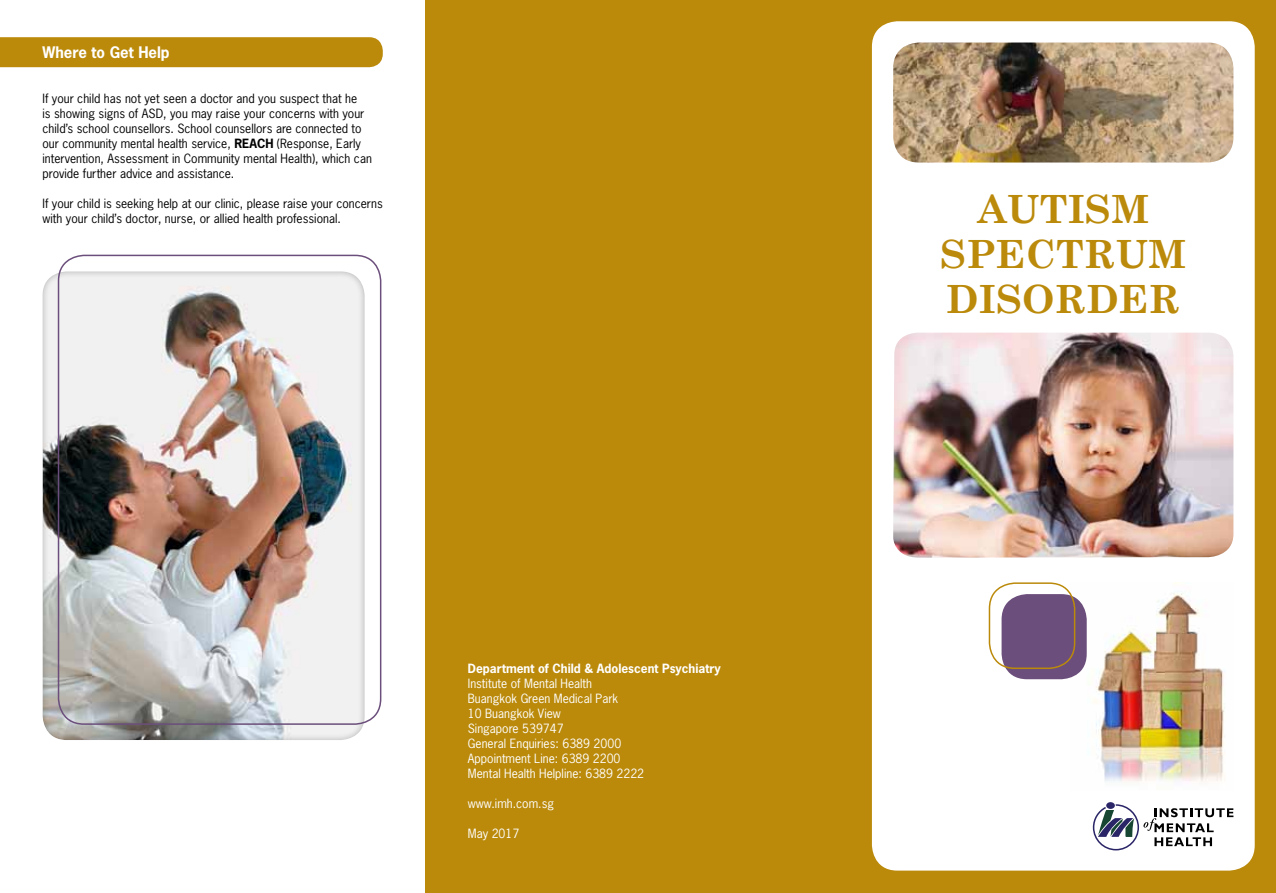
<style>
.page{position:relative;width:1276px;height:893px;background:#fff}
.page>*{position:absolute;margin:0;border:0;box-sizing:border-box;transform-origin:0 0}
.t1{font:700 39px/45px "Century Schoolbook";color:#bb8a0b;text-align:center}
.t2{font:700 15px "News Gothic Std";color:#fff}
.t3{font:12px/15px "News Gothic Std";color:#000}
.t4{font:12px/15px "News Gothic Std";color:#fff}
.t5{font:700 12px "News Gothic Std";color:#fff}
.s1{font-weight:700}
</style>
<div class="page">
<div style="left:0;top:37px;width:383px;height:30px;background:#bb8a0b"></div>
<div style="left:425px;top:0;width:851px;height:893px;background:#bb8a0b"></div>
<div style="left:872px;top:21px;width:382px;height:850px;background:#fff;border-radius:26px"></div>
<img style="left:1070px;top:583px;width:155px;height:199px">
<img style="left:893px;top:43px;width:340px;height:120px">
<img style="left:893px;top:333px;width:340px;height:225px">
<div style="left:1001px;top:594px;width:85px;height:85px;background:#6b4e7b;border-radius:26px"></div>
<div style="left:41px;top:271px;width:324px;height:470px;background:#000;opacity:.3"></div>
<div style="left:58px;top:255px;width:323px;height:470px;border:2px solid #6b4e7b;border-radius:26px"></div>
<div style="left:988px;top:582px;width:87px;height:87px;border:2px solid #bb8a0b;border-radius:26px"></div>
<svg style="left:1106px;top:802px;width:9px;height:7px"></svg>
<svg style="left:1093px;top:804px;width:140px;height:46px"></svg>
<p class="t2" style="left:43px;top:42px;width:129px">Where to Get Help</p>
<p class="t3" style="left:43px;top:90px;width:331px">If your child has not yet seen a doctor and you suspect that he<br>is showing signs of ASD, you may raise your concerns with your child’s school counsellors. School counsellors are connected to our community mental health service, <span class="s1">REACH</span> (Response, Early intervention, Assessment in Community mental Health), which can provide further advice and assistance.</p>
<p class="t3" style="left:43px;top:195px;width:342px">If your child is seeking help at our clinic, please raise your concerns with your child’s doctor, nurse, or allied health professional.</p>
<p class="t5" style="left:468px;top:660px;width:254px">Department of Child &amp; Adolescent Psychiatry</p>
<p class="t4" style="left:468px;top:675px;width:178px">Institute of Mental Health<br>Buangkok Green Medical Park<br>10 Buangkok View<br>Singapore 539747<br>General Enquiries: 6389 2000<br>Appointment Line: 6389 2200<br>Mental Health Helpline: 6389 2222</p>
<p class="t4" style="left:468px;top:795px;width:88px">www.imh.com.sg</p>
<p class="t4" style="left:468px;top:825px;width:53px">May 2017</p>
<h1 class="t1" style="left:940px;top:184px;width:248px">AUTISM<br>SPECTRUM<br>DISORDER</h1>
</div>
